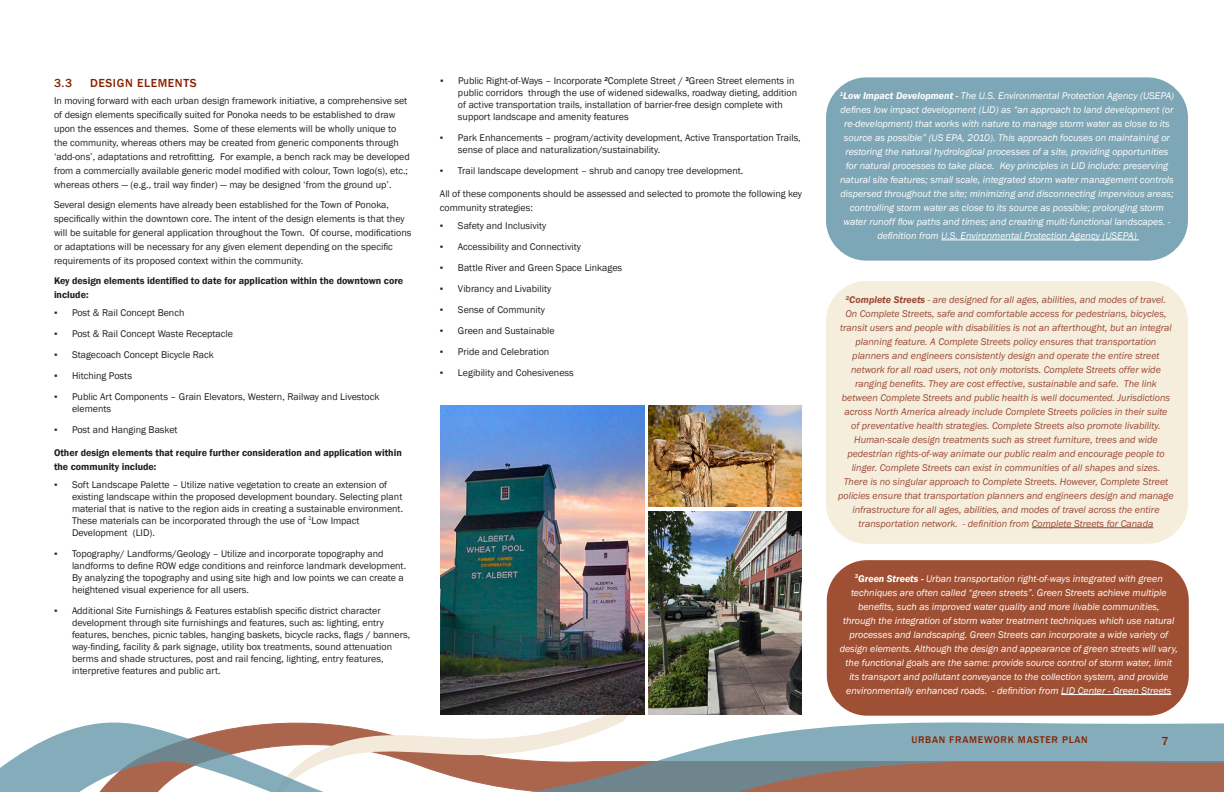
<style>
.page{position:relative;width:1224px;height:792px;background:#fff}
.page>*{position:absolute;margin:0;border:0;box-sizing:border-box;transform-origin:0 0}
.Level_3_Headings{font:500 12px "Franklin Gothic";letter-spacing:.05em;color:#872300}
.Body_Text{font:10px/12px "Franklin Gothic";color:#231f20}
.Body_Text-2{font:italic 10px/14px "Franklin Gothic";color:#fff;text-align:center}
.Body_Text-3{font:italic 10px/14px "Franklin Gothic";color:#9a4935;text-align:center}
.Body_Text-4{font:600 10px/14px "Franklin Gothic";color:#231f20}
.t1{font:500 10px "Franklin Gothic";letter-spacing:.075em;color:#872300}
.s1{font-weight:600}
</style>
<div class="page">
<svg style="left:588px;top:715px;width:39px;height:7px"></svg>
<svg style="left:0;top:722px;width:1224px;height:70px"></svg>
<div style="left:826px;top:77px;width:362px;height:184px;background:#7da7b6;border-radius:40px"></div>
<div style="left:826px;top:281px;width:362px;height:263px;background:#f5eedd;border-radius:40px"></div>
<div style="left:827px;top:560px;width:362px;height:156px;background:#9f4f33;border-radius:40px"></div>
<hr style="left:1032px;top:528px;width:121px;height:1px;background:#9a4935">
<hr style="left:941px;top:240px;width:198px;height:1px;background:#fff">
<hr style="left:1061px;top:694px;width:110px;height:1px;background:#fff">
<img style="left:440px;top:405px;width:204px;height:310px">
<img style="left:648px;top:405px;width:154px;height:102px">
<img style="left:648px;top:511px;width:154px;height:204px">
<p class="Level_3_Headings" style="left:54px;top:75px;width:20px">3.3</p>
<p class="Level_3_Headings" style="left:90px;top:75px;width:108px">DESIGN ELEMENTS</p>
<p class="Body_Text" style="left:54px;top:93px;width:357px;line-height:14px">In moving forward with each urban design framework initiative, a comprehensive set of design elements specifically suited for Ponoka needs to be established to draw upon the essences and themes. Some of these elements will be wholly unique to the community, whereas others may be created from generic components through ‘add-ons’, adaptations and retrofitting. For example, a bench rack may be developed from a commercially available generic model modified with colour, Town logo(s), etc.; whereas others — (e.g., trail way finder) — may be designed ‘from the ground up’.</p>
<p class="Body_Text" style="left:54px;top:197px;width:359px;line-height:14px">Several design elements have already been established for the Town of Ponoka, specifically within the downtown core. The intent of the design elements is that they will be suitable for general application throughout the Town. Of course, modifications or adaptations will be necessary for any given element depending on the specific requirements of its proposed context within the community.</p>
<p class="Body_Text-4" style="left:54px;top:273px;width:351px">Key design elements identified to date for application within the downtown core include:</p>
<p class="Body_Text" style="left:54px;top:306px;width:132px">▪ Post &amp; Rail Concept Bench</p>
<p class="Body_Text" style="left:54px;top:327px;width:181px">▪ Post &amp; Rail Concept Waste Receptacle</p>
<p class="Body_Text" style="left:54px;top:348px;width:161px">▪ Stagecoach Concept Bicycle Rack</p>
<p class="Body_Text" style="left:54px;top:369px;width:79px">▪ Hitching Posts</p>
<p class="Body_Text" style="left:72px;top:390px;width:309px;text-indent:-18px">▪ Public Art Components – Grain Elevators, Western, Railway and Livestock elements</p>
<p class="Body_Text" style="left:54px;top:423px;width:125px">▪ Post and Hanging Basket</p>
<p class="Body_Text-4" style="left:54px;top:445px;width:349px">Other design elements that require further consideration and application within the community include:</p>
<p class="Body_Text" style="left:72px;top:478px;width:333px;text-indent:-18px">▪ Soft Landscape Palette – Utilize native vegetation to create an extension of existing landscape within the proposed development boundary. Selecting plant material that is native to the region aids in creating a sustainable environment.<br>These materials can be incorporated through the use of <sup>1</sup>Low Impact Development (LID).</p>
<p class="Body_Text" style="left:72px;top:547px;width:336px;text-indent:-18px">▪ Topography/ Landforms/Geology – Utilize and incorporate topography and landforms to define ROW edge conditions and reinforce landmark development.<br>By analyzing the topography and using site high and low points we can create a heightened visual experience for all users.</p>
<p class="Body_Text" style="left:72px;top:604px;width:340px;text-indent:-18px">▪ Additional Site Furnishings &amp; Features establish specific district character development through site furnishings and features, such as: lighting, entry features, benches, picnic tables, hanging baskets, bicycle racks, flags / banners, way-finding, facility &amp; park signage, utility box treatments, sound attenuation berms and shade structures, post and rail fencing, lighting, entry features, interpretive features and public art.</p>
<p class="Body_Text" style="left:458px;top:75px;width:341px;text-indent:-18px">▪ Public Right-of-Ways – Incorporate <sup>2</sup>Complete Street / <sup>3</sup>Green Street elements in public corridors through the use of widened sidewalks, roadway dieting, addition of active transportation trails, installation of barrier-free design complete with support landscape and amenity features</p>
<p class="Body_Text" style="left:458px;top:132px;width:344px;text-indent:-18px">▪ Park Enhancements – program/activity development, Active Transportation Trails, sense of place and naturalization/sustainability.</p>
<p class="Body_Text" style="left:440px;top:165px;width:305px">▪ Trail landscape development – shrub and canopy tree development.</p>
<p class="Body_Text" style="left:440px;top:187px;width:364px;line-height:14px">All of these components should be assessed and selected to promote the following key community strategies:</p>
<p class="Body_Text" style="left:440px;top:220px;width:108px">▪ Safety and Inclusivity</p>
<p class="Body_Text" style="left:440px;top:241px;width:143px">▪ Accessibility and Connectivity</p>
<p class="Body_Text" style="left:440px;top:262px;width:184px">▪ Battle River and Green Space Linkages</p>
<p class="Body_Text" style="left:440px;top:283px;width:113px">▪ Vibrancy and Livability</p>
<p class="Body_Text" style="left:440px;top:304px;width:106px">▪ Sense of Community</p>
<p class="Body_Text" style="left:440px;top:325px;width:116px">▪ Green and Sustainable</p>
<p class="Body_Text" style="left:440px;top:346px;width:111px">▪ Pride and Celebration</p>
<p class="Body_Text" style="left:440px;top:367px;width:135px">▪ Legibility and Cohesiveness</p>
<p class="Body_Text-2" style="left:840px;top:89px;width:336px"><sup>1</sup><span class="s1">Low Impact Development -</span> The U.S. Environmental Protection Agency (USEPA) defines low impact development (LID) as “an approach to land development (or re-development) that works with nature to manage storm water as close to its source as possible” (US EPA, 2010). This approach focuses on maintaining or restoring the natural hydrological processes of a site, providing opportunities for natural processes to take place. Key principles in LID include: preserving natural site features; small scale, integrated storm water management controls dispersed throughout the site; minimizing and disconnecting impervious areas; controlling storm water as close to its source as possible; prolonging storm water runoff flow paths and times; and creating multi-functional landscapes. - definition from U.S. Environmental Protection Agency (USEPA)</p>
<p class="Body_Text-3" style="left:838px;top:293px;width:337px"><sup>2</sup><span class="s1">Complete Streets</span> - are designed for all ages, abilities, and modes of travel.<br>On Complete Streets, safe and comfortable access for pedestrians, bicycles, transit users and people with disabilities is not an afterthought, but an integral planning feature. A Complete Streets policy ensures that transportation planners and engineers consistently design and operate the entire street network for all road users, not only motorists. Complete Streets offer wide ranging benefits. They are cost effective, sustainable and safe. The link between Complete Streets and public health is well documented. Jurisdictions across North America already include Complete Streets policies in their suite<br>of preventative health strategies. Complete Streets also promote livability.<br>Human-scale design treatments such as street furniture, trees and wide pedestrian rights-of-way animate our public realm and encourage people to linger. Complete Streets can exist in communities of all shapes and sizes.<br>There is no singular approach to Complete Streets. However, Complete Street policies ensure that transportation planners and engineers design and manage infrastructure for all ages, abilities, and modes of travel across the entire transportation network. - definition from Complete Streets for Canada</p>
<p class="Body_Text-2" style="left:840px;top:572px;width:340px"><sup>3</sup><span class="s1">Green Streets -</span> Urban transportation right-of-ways integrated with green techniques are often called “green streets”. Green Streets achieve multiple benefits, such as improved water quality and more livable communities,<br>through the integration of storm water treatment techniques which use natural processes and landscaping. Green Streets can incorporate a wide variety of design elements. Although the design and appearance of green streets will vary, the functional goals are the same: provide source control of storm water, limit its transport and pollutant conveyance to the collection system, and provide environmentally enhanced roads. - definition from LID Center - Green Streets</p>
<p class="t1" style="left:911px;top:734px;width:178px">URBAN FRAMEWORK MASTER PLAN</p>
<p class="Level_3_Headings" style="left:1162px;top:734px;width:9px">7</p>
</div>
